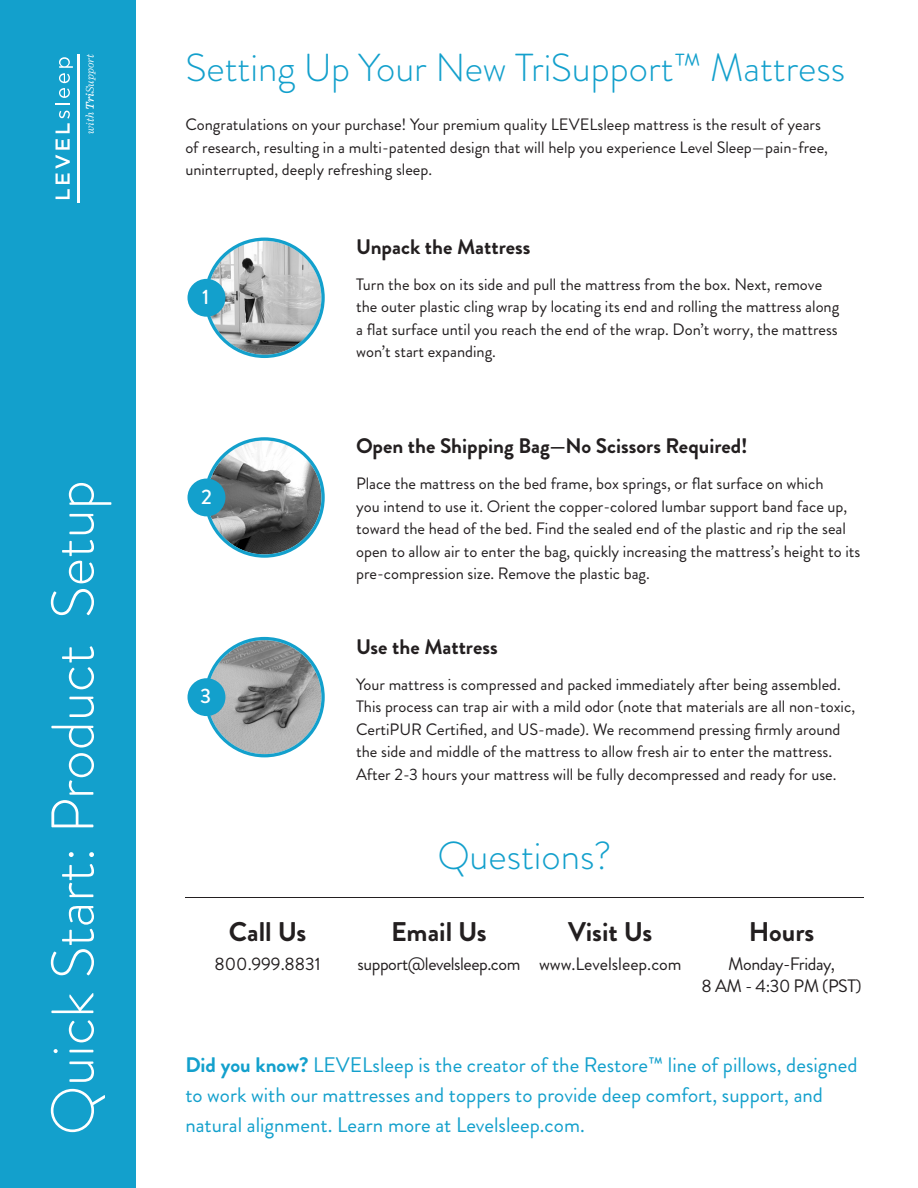
<style>
.page{position:relative;width:918px;height:1188px;background:#fff}
.page>*{position:absolute;margin:0;border:0;box-sizing:border-box;transform-origin:0 0}
.t1{font:300 60px "Brandon Grotesque";color:#fff}
.Header_lrg{font:300 39px "Brandon Grotesque";color:#13a0cc}
.Header_md{font:700 27px "Brandon Grotesque";color:#231f20}
.Body_Copy{font:21px/30px "Brandon Grotesque";color:#13a0cc}
.Header_sml{font:700 21px "Brandon Grotesque";color:#231f20}
.t2{font:500 20.85px "Brandon Grotesque";color:#fff}
.Body_Copy-2{font:18px "Brandon Grotesque";letter-spacing:-.025em;color:#231f20}
.Body_Copy-3{font:18px "Brandon Grotesque";color:#231f20}
.Body_Copy-4{font:16.5px/22.5px "Brandon Grotesque";color:#231f20}
.t3{font:italic 300 11.7px "Sentinel";color:#fff}
.s1{font-weight:500}
.s2{font-weight:700}
</style>
<div class="page">
<div style="left:0;top:0;width:135px;height:1188px;background:#13a0cc"></div>
<img style="left:208px;top:241px;width:113px;height:114px;border-radius:57px">
<div style="left:204px;top:238px;width:121px;height:120px;border:3px solid #13a0cc;border-radius:50%"></div>
<div style="left:188px;top:279px;width:37px;height:38px;background:#13a0cc;border-radius:50%"></div>
<img style="left:208px;top:441px;width:113px;height:113px;border-radius:57px">
<div style="left:204px;top:437px;width:121px;height:121px;border:3px solid #13a0cc;border-radius:50%"></div>
<div style="left:188px;top:479px;width:37px;height:37px;background:#13a0cc;border-radius:50%"></div>
<img style="left:208px;top:640px;width:113px;height:114px;border-radius:57px">
<div style="left:204px;top:637px;width:121px;height:120px;border:3px solid #13a0cc;border-radius:50%"></div>
<div style="left:188px;top:678px;width:37px;height:38px;background:#13a0cc;border-radius:50%"></div>
<hr style="left:78px;top:171px;width:2px;height:31px;background:#fff">
<svg style="left:78px;top:152px;width:2px;height:19px"></svg>
<hr style="left:78px;top:54px;width:2px;height:98px;background:#fff">
<svg style="left:56px;top:139px;width:14px;height:60px"></svg>
<svg style="left:56px;top:111px;width:14px;height:22px"></svg>
<svg style="left:55px;top:104px;width:15px;height:1px"></svg>
<svg style="left:59px;top:57px;width:14px;height:41px"></svg>
<p class="t3" style="left:81px;top:134px;width:81px;rotate:-90deg">with <span class="s1">Tri</span>Support</p>
<p class="t1" style="left:32px;top:1136px;width:657px;rotate:-90deg">Quick Start: Product Setup</p>
<p class="Header_lrg" style="left:185px;top:41px;width:661px">Setting Up Your New TriSupport™ Mattress</p>
<p class="Body_Copy-4" style="left:185px;top:114px;width:644px">Congratulations on your purchase! Your premium quality LEVELsleep mattress is the result of years of research, resulting in a multi-patented design that will help you experience Level Sleep—pain-free, uninterrupted, deeply refreshing sleep.</p>
<p class="t2" style="left:202px;top:283px;width:9px">1</p>
<p class="t2" style="left:201px;top:482px;width:12px">2</p>
<p class="t2" style="left:200px;top:682px;width:13px">3</p>
<p class="Header_md" style="left:229px;top:913px;width:79px">Call Us</p>
<p class="Body_Copy-3" style="left:215px;top:951px;width:108px">800.999.8831</p>
<p class="Header_sml" style="left:356px;top:232px;width:176px">Unpack the Mattress</p>
<p class="Body_Copy-4" style="left:356px;top:273px;width:485px">Turn the box on its side and pull the mattress from the box. Next, remove the outer plastic cling wrap by locating its end and rolling the mattress along a flat surface until you reach the end of the wrap. Don’t worry, the mattress won’t start expanding.</p>
<p class="Header_sml" style="left:356px;top:431px;width:393px">Open the Shipping Bag—No Scissors Required!</p>
<p class="Body_Copy-4" style="left:356px;top:472px;width:506px">Place the mattress on the bed frame, box springs, or flat surface on which<br>you intend to use it. Orient the copper-colored lumbar support band face up, toward the head of the bed. Find the sealed end of the plastic and rip the seal open to allow air to enter the bag, quickly increasing the mattress’s height to its pre-compression size. Remove the plastic bag.</p>
<p class="Header_sml" style="left:356px;top:632px;width:143px">Use the Mattress</p>
<p class="Body_Copy-4" style="left:356px;top:673px;width:501px">Your mattress is compressed and packed immediately after being assembled.<br>This process can trap air with a mild odor (note that materials are all non-toxic, CertiPUR Certified, and US-made). We recommend pressing firmly around the side and middle of the mattress to allow fresh air to enter the mattress.<br>After 2-3 hours your mattress will be fully decompressed and ready for use.</p>
<p class="Header_lrg" style="left:437px;top:829px;width:176px">Questions?</p>
<p class="Header_md" style="left:391px;top:913px;width:97px">Email Us</p>
<p class="Body_Copy-2" style="left:358px;top:951px;width:164px">support@levelsleep.com</p>
<p class="Header_md" style="left:568px;top:913px;width:86px">Visit Us</p>
<p class="Body_Copy-3" style="left:539px;top:951px;width:144px">www.Levelsleep.com</p>
<p class="Header_md" style="left:749px;top:913px;width:67px">Hours</p>
<p class="Body_Copy-2" style="left:728px;top:951px;width:108px">Monday-Friday,</p>
<p class="Body_Copy-2" style="left:702px;top:974px;width:162px">8 AM - 4:30 PM (PST)</p>
<p class="Body_Copy" style="left:185px;top:1050px;width:674px"><span class="s2">Did you know?</span> LEVELsleep is the creator of the Restore™ line of pillows, designed to work with our mattresses and toppers to provide deep comfort, support, and natural alignment. Learn more at Levelsleep.com.</p>
</div>
